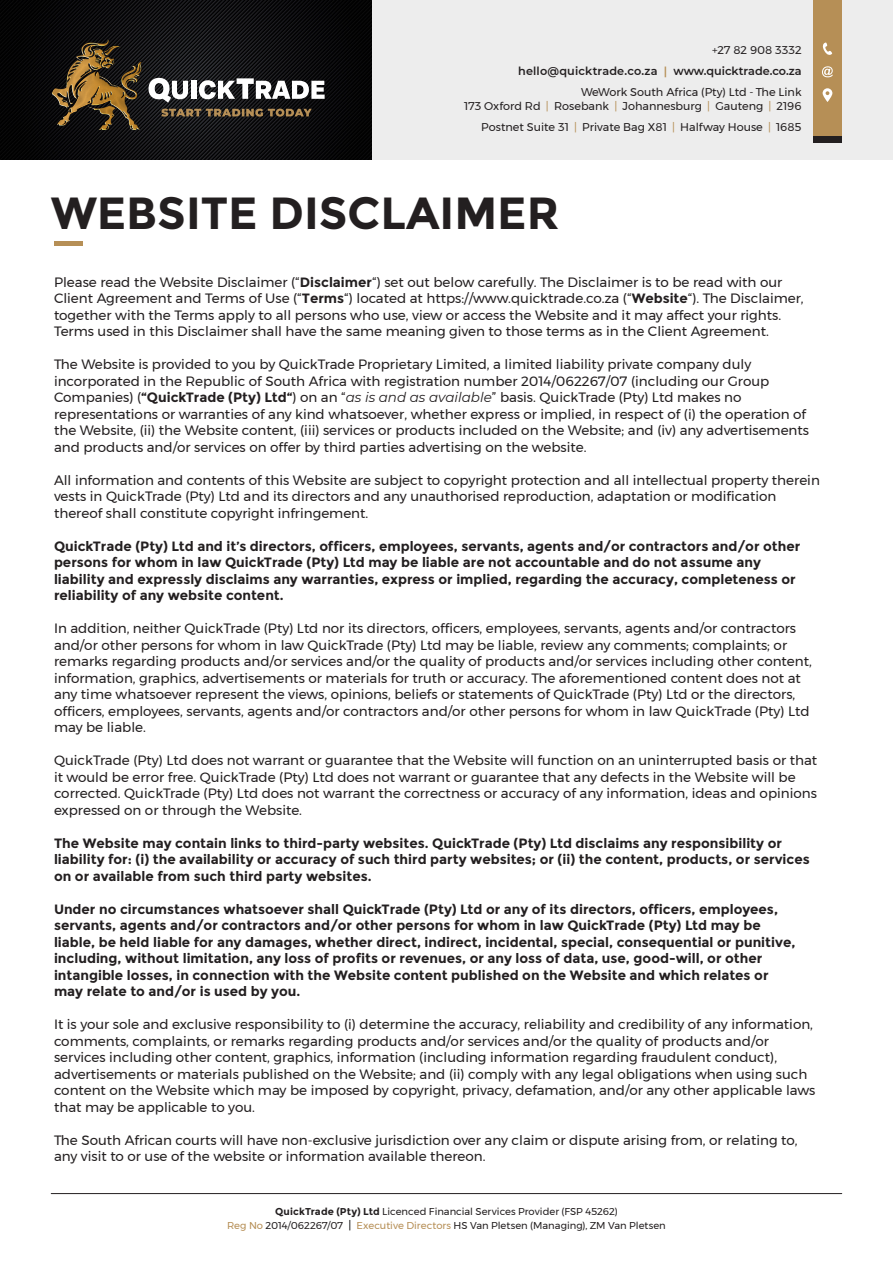
<style>
.page{position:relative;width:893px;height:1263px;background:#fff}
.page>*{position:absolute;margin:0;border:0;box-sizing:border-box;transform-origin:0 0}
.t1{font:700 45px "Montserrat";color:#231f20}
.t2{font:13.5px/16.5px "Montserrat";color:#231f20}
.t3{font:700 13.5px/16.5px "Montserrat";color:#231f20}
.t4{font:11.25px "Montserrat";color:#231f20}
.t5{font:600 11.25px "Montserrat";letter-spacing:.005em;color:#231f20}
.t6{font:9.9px/13.8px "Montserrat";color:#231f20;text-align:center}
.s1{color:#b68f56}
.s2{font-weight:700}
.s3{font-style:italic}
.s4{font-size:11.25px;color:#000}
</style>
<div class="page">
<hr style="left:54px;top:242px;width:29px;height:4px;background:#b68f56">
<div style="left:366px;top:0;width:527px;height:159px;background:#ededed"></div>
<img style="left:0;top:0;width:371px;height:159px">
<svg style="left:149px;top:78px;width:39px;height:25px"></svg>
<div style="left:191px;top:81px;width:5px;height:18px;background:#fff"></div>
<svg style="left:199px;top:78px;width:126px;height:21px"></svg>
<img style="left:51px;top:38px;width:94px;height:93px">
<svg style="left:161px;top:109px;width:151px;height:8px"></svg>
<div style="left:813px;top:0;width:29px;height:137px;background:#b68f56"></div>
<svg style="left:822px;top:66px;width:11px;height:11px"></svg>
<svg style="left:823px;top:42px;width:9px;height:13px"></svg>
<svg style="left:823px;top:88px;width:9px;height:14px"></svg>
<div style="left:813px;top:137px;width:29px;height:6px;background:#231f20"></div>
<hr style="left:51px;top:1193px;width:791px;height:1px;background:#231f20">
<p class="t4" style="left:712px;top:42px;width:91px">+27 82 908 3332</p>
<p class="t5" style="left:518px;top:63px;width:285px">hello@quicktrade.co.za <span class="s1">|</span> www.quicktrade.co.za</p>
<p class="t4" style="left:581px;top:84px;width:222px">WeWork South Africa (Pty) Ltd - The Link</p>
<p class="t4" style="left:464px;top:97px;width:339px">173 Oxford Rd <span class="s1">|</span> Rosebank <span class="s1">|</span> Johannesburg <span class="s1">|</span> Gauteng <span class="s1">|</span> 2196</p>
<p class="t4" style="left:481px;top:118px;width:322px">Postnet Suite 31 <span class="s1">|</span> Private Bag X81 <span class="s1">|</span> Halfway House <span class="s1">|</span> 1685</p>
<p class="t1" style="left:51px;top:187px;width:510px">WEBSITE DISCLAIMER</p>
<p class="t2" style="left:54px;top:273px;width:751px">Please read the Website Disclaimer (“<span class="s2">Disclaimer</span>“) set out below carefully. The Disclaimer is to be read with our Client Agreement and Terms of Use (“<span class="s2">Terms</span>“) located at https://www.quicktrade.co.za (“<span class="s2">Website</span>“). The Disclaimer, together with the Terms apply to all persons who use, view or access the Website and it may affect your rights.<br>Terms used in this Disclaimer shall have the same meaning given to those terms as in the Client Agreement.</p>
<p class="t2" style="left:54px;top:356px;width:757px">The Website is provided to you by QuickTrade Proprietary Limited, a limited liability private company duly incorporated in the Republic of South Africa with registration number 2014/062267/07 (including our Group Companies) (<span class="s2">“QuickTrade (Pty) Ltd“</span>) on an “<span class="s3">as is and as available</span>” basis. QuickTrade (Pty) Ltd makes no representations or warranties of any kind whatsoever, whether express or implied, in respect of (i) the operation of the Website, (ii) the Website content, (iii) services or products included on the Website; and (iv) any advertisements and products and/or services on offer by third parties advertising on the website.</p>
<p class="t2" style="left:54px;top:471px;width:767px">All information and contents of this Website are subject to copyright protection and all intellectual property therein vests in QuickTrade (Pty) Ltd and its directors and any unauthorised reproduction, adaptation or modification thereof shall constitute copyright infringement.</p>
<p class="t3" style="left:54px;top:538px;width:748px">QuickTrade (Pty) Ltd and it’s directors, officers, employees, servants, agents and/or contractors and/or other persons for whom in law QuickTrade (Pty) Ltd may be liable are not accountable and do not assume any liability and expressly disclaims any warranties, express or implied, regarding the accuracy, completeness or reliability of any website content.</p>
<p class="t2" style="left:54px;top:620px;width:759px">In addition, neither QuickTrade (Pty) Ltd nor its directors, officers, employees, servants, agents and/or contractors and/or other persons for whom in law QuickTrade (Pty) Ltd may be liable, review any comments; complaints; or remarks regarding products and/or services and/or the quality of products and/or services including other content, information, graphics, advertisements or materials for truth or accuracy. The aforementioned content does not at any time whatsoever represent the views, opinions, beliefs or statements of QuickTrade (Pty) Ltd or the directors, officers, employees, servants, agents and/or contractors and/or other persons for whom in law QuickTrade (Pty) Ltd may be liable.</p>
<p class="t2" style="left:54px;top:752px;width:765px">QuickTrade (Pty) Ltd does not warrant or guarantee that the Website will function on an uninterrupted basis or that it would be error free. QuickTrade (Pty) Ltd does not warrant or guarantee that any defects in the Website will be corrected. QuickTrade (Pty) Ltd does not warrant the correctness or accuracy of any information, ideas and opinions expressed on or through the Website.</p>
<p class="t3" style="left:54px;top:835px;width:757px">The Website may contain links to third-party websites. QuickTrade (Pty) Ltd disclaims any responsibility or liability for: (i) the availability or accuracy of such third party websites; or (ii) the content, products, or services on or available from such third party websites.</p>
<p class="t3" style="left:54px;top:901px;width:743px">Under no circumstances whatsoever shall QuickTrade (Pty) Ltd or any of its directors, officers, employees, servants, agents and/or contractors and/or other persons for whom in law QuickTrade (Pty) Ltd may be liable, be held liable for any damages, whether direct, indirect, incidental, special, consequential or punitive, including, without limitation, any loss of profits or revenues, or any loss of data, use, good-will, or other intangible losses, in connection with the Website content published on the Website and which relates or may relate to and/or is used by you.</p>
<p class="t2" style="left:54px;top:1016px;width:763px">It is your sole and exclusive responsibility to (i) determine the accuracy, reliability and credibility of any information, comments, complaints, or remarks regarding products and/or services and/or the quality of products and/or services including other content, graphics, information (including information regarding fraudulent conduct), advertisements or materials published on the Website; and (ii) comply with any legal obligations when using such content on the Website which may be imposed by copyright, privacy, defamation, and/or any other applicable laws that may be applicable to you.</p>
<p class="t2" style="left:54px;top:1131px;width:745px">The South African courts will have non-exclusive jurisdiction over any claim or dispute arising from, or relating to, any visit to or use of the website or information available thereon.</p>
<p class="t6" style="left:227px;top:1205px;width:440px"><span class="s2">QuickTrade (Pty) Ltd</span> Licenced Financial Services Provider (FSP 45262)<br><span class="s1">Reg No</span> 2014/062267/07 <span class="s4">|</span> <span class="s1">Executive Directors</span> HS Van Pletsen (Managing), ZM Van Pletsen</p>
</div>
